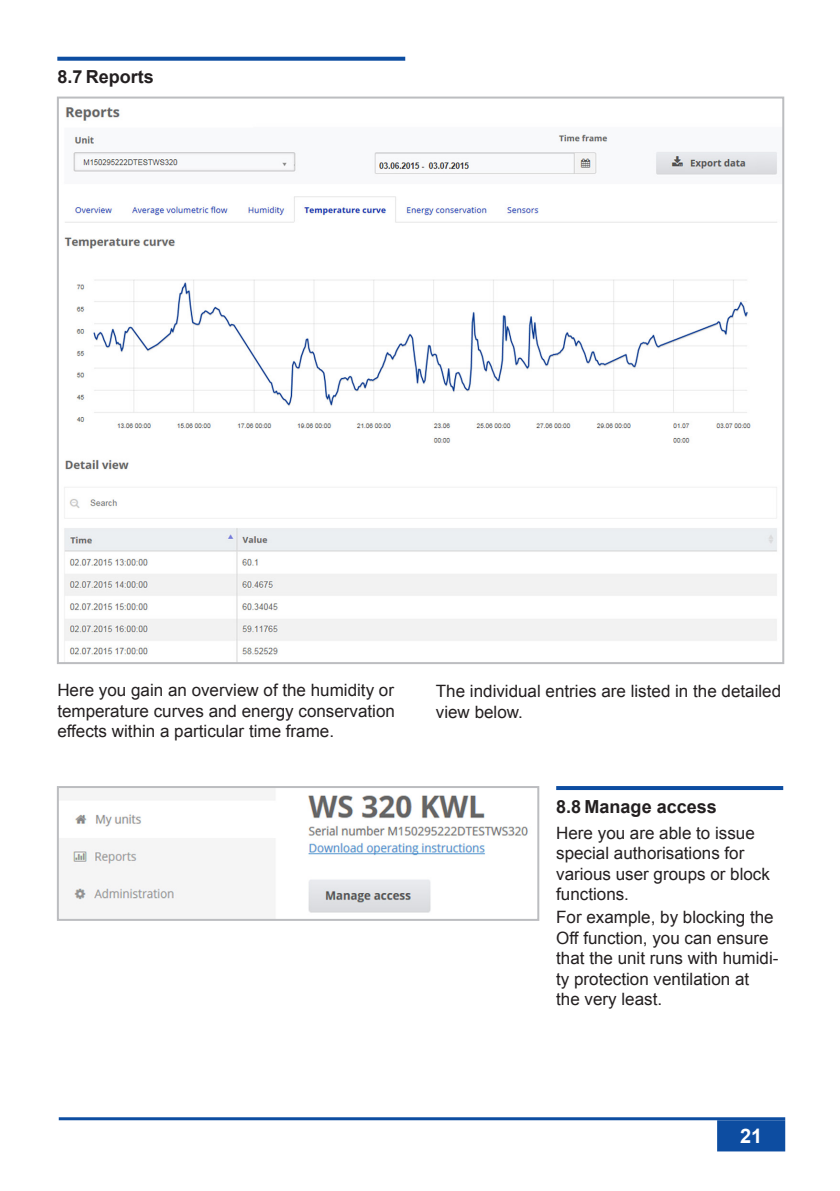
<style>
.page{position:relative;width:840px;height:1191px;background:#fff}
.page>*{position:absolute;margin:0;border:0;box-sizing:border-box;transform-origin:0 0}
.t1{font:700 20px "Arial";color:#fff}
.t2{font:700 18px "Arial";color:#231f20}
.t3{font:17px/20.4px "Arial";color:#231f20}
</style>
<div class="page">
<hr style="left:59px;top:1117px;width:725px;height:3px;background:#0d4da1">
<div style="left:717px;top:1121px;width:66px;height:29px;background:#0d4da1"></div>
<div style="left:716px;top:1120px;width:68px;height:31px;border:2px solid #0d4da1"></div>
<svg style="left:57px;top:57px;width:348px;height:4px"></svg>
<img style="left:60px;top:789px;width:468px;height:129px">
<div style="left:57px;top:786px;width:482px;height:135px;border:2px solid #bcbdc0"></div>
<img style="left:64px;top:107px;width:713px;height:554px">
<hr style="left:556px;top:786px;width:226px;height:4px;background:#0d4da1">
<p class="t2" style="left:57px;top:65px;width:98px">8.7 Reports</p>
<p class="t3" style="left:57px;top:680px;width:339px;text-align:justify">Here you gain an overview of the humidity or temperature curves and energy conservation effects within a particular time frame.</p>
<p class="t3" style="left:435px;top:681px;width:346px">The individual entries are listed in the detailed view below.</p>
<p class="t2" style="left:556px;top:794px;width:162px">8.8 Manage access</p>
<p class="t3" style="left:556px;top:823px;width:215px">Here you are able to issue special authorisations for various user groups or block functions.</p>
<p class="t3" style="left:556px;top:907px;width:224px">For example, by blocking the<br>Off function, you can ensure that the unit runs with humidi&shy;ty protection ventilation at<br>the very least.</p>
<p class="t1" style="left:739px;top:1122px;width:24px">21</p>
</div>
